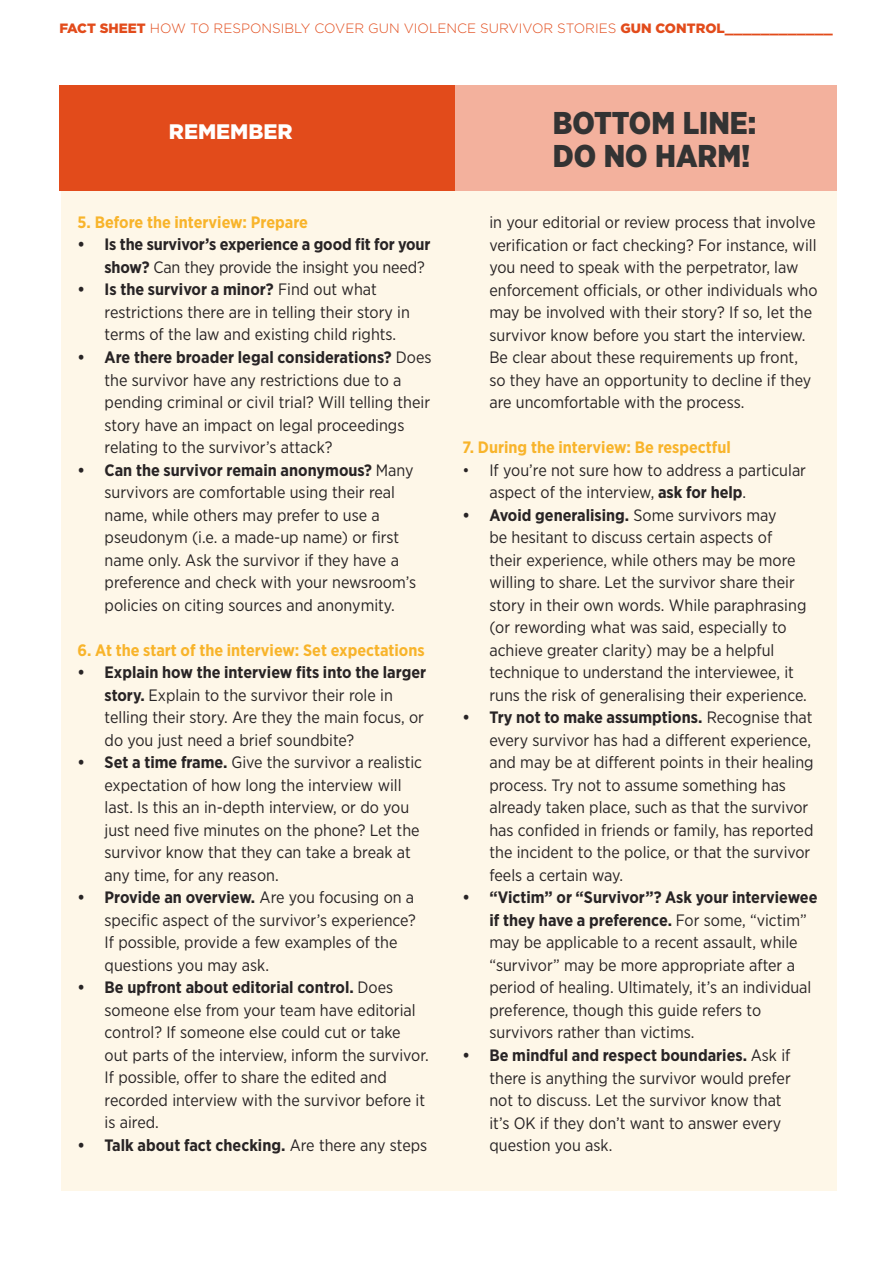
<style>
.page{position:relative;width:893px;height:1263px;background:#fff}
.page>*{position:absolute;margin:0;border:0;box-sizing:border-box;transform-origin:0 0}
.t1{font:900 31.5px/33px "Gotham Narrow";color:#333}
.t2{font:900 21px "Gotham";color:#fff}
.t3{font:16.5px/22.5px "Gotham Narrow";color:#282425}
.t4{font:700 16.5px/22.5px "Gotham Narrow";letter-spacing:-.01em;color:#282425}
.t5{font:700 16.5px "Gotham Narrow";color:#f8b42b}
.t6{font:300 13.5px "Gotham";color:#e24b1b}
.s1{font-weight:900}
.s2{font-weight:900;font-size:15px}
.s3{font-weight:400}
.s4{font-weight:700}
</style>
<div class="page">
<div style="left:61px;top:191px;width:776px;height:1000px;background:#fef7e8"></div>
<div style="left:60px;top:85px;width:395px;height:106px;background:#e24b1b"></div>
<div style="left:455px;top:85px;width:382px;height:106px;background:#f3b19d"></div>
<p class="t6" style="left:60px;top:20px;width:775px"><span class="s1">FACT SHEET</span> HOW TO RESPONSIBLY COVER GUN VIOLENCE SURVIVOR STORIES <span class="s1">GUN CONTROL</span><span class="s2">____________</span></p>
<p class="t2" style="left:169px;top:117px;width:125px">REMEMBER</p>
<p class="t5" style="left:78px;top:212px;width:232px">5. Before the interview: Prepare</p>
<p class="t4" style="left:105px;top:233px;width:327px;text-indent:-27px">• Is the survivor’s experience a good fit for your show? <span class="s3">Can they provide the insight you need?</span></p>
<p class="t3" style="left:105px;top:278px;width:307px;text-indent:-27px"><span class="s4">• Is the survivor a minor?</span> Find out what restrictions there are in telling their story in terms of the law and existing child rights.</p>
<p class="t3" style="left:105px;top:346px;width:328px;text-indent:-27px"><span class="s4">• Are there broader legal considerations?</span> Does the survivor have any restrictions due to a pending criminal or civil trial? Will telling their story have an impact on legal proceedings relating to the survivor’s attack?</p>
<p class="t3" style="left:105px;top:458px;width:313px;text-indent:-27px"><span class="s4">• Can the survivor remain anonymous?</span> Many survivors are comfortable using their real name, while others may prefer to use a pseudonym (i.e. a made-up name) or first name only. Ask the survivor if they have a preference and check with your newsroom’s policies on citing sources and anonymity.</p>
<p class="t5" style="left:78px;top:639px;width:349px">6. At the start of the interview: Set expectations</p>
<p class="t3" style="left:105px;top:661px;width:323px;text-indent:-27px"><span class="s4">• Explain how the interview fits into the larger story.</span> Explain to the survivor their role in telling their story. Are they the main focus, or do you just need a brief soundbite?</p>
<p class="t3" style="left:105px;top:751px;width:319px;text-indent:-27px"><span class="s4">• Set a time frame.</span> Give the survivor a realistic expectation of how long the interview will last. Is this an in-depth interview, or do you just need five minutes on the phone? Let the survivor know that they can take a break at any time, for any reason.</p>
<p class="t3" style="left:105px;top:886px;width:313px;text-indent:-27px"><span class="s4">• Provide an overview.</span> Are you focusing on a specific aspect of the survivor’s experience?<br>If possible, provide a few examples of the questions you may ask.</p>
<p class="t3" style="left:105px;top:976px;width:326px;text-indent:-27px"><span class="s4">• Be upfront about editorial control.</span> Does someone else from your team have editorial control? If someone else could cut or take<br>out parts of the interview, inform the survivor.<br>If possible, offer to share the edited and recorded interview with the survivor before it is aired.</p>
<p class="t4" style="left:78px;top:1133px;width:351px">• Talk about fact checking. <span class="s3">Are there any steps</span></p>
<h1 class="t1" style="left:553px;top:106px;width:205px">BOTTOM LINE:<br>DO NO HARM!</h1>
<p class="t3" style="left:489px;top:211px;width:330px">in your editorial or review process that involve verification or fact checking? For instance, will you need to speak with the perpetrator, law enforcement officials, or other individuals who may be involved with their story? If so, let the survivor know before you start the interview.<br>Be clear about these requirements up front, so they have an opportunity to decline if they are uncomfortable with the process.</p>
<p class="t5" style="left:462px;top:437px;width:270px">7. During the interview: Be respectful</p>
<p class="t3" style="left:489px;top:458px;width:318px;text-indent:-27px">• If you’re not sure how to address a particular aspect of the interview, <span class="s4">ask for help</span>.</p>
<p class="t3" style="left:489px;top:503px;width:319px;text-indent:-27px"><span class="s4">• Avoid generalising.</span> Some survivors may<br>be hesitant to discuss certain aspects of their experience, while others may be more willing to share. Let the survivor share their story in their own words. While paraphrasing (or rewording what was said, especially to achieve greater clarity) may be a helpful technique to understand the interviewee, it runs the risk of generalising their experience.</p>
<p class="t3" style="left:489px;top:706px;width:326px;text-indent:-27px"><span class="s4">• Try not to make assumptions.</span> Recognise that every survivor has had a different experience, and may be at different points in their healing process. Try not to assume something has already taken place, such as that the survivor has confided in friends or family, has reported the incident to the police, or that the survivor feels a certain way.</p>
<p class="t3" style="left:489px;top:886px;width:330px;text-indent:-27px"><span class="s4">• “Victim” or “Survivor”? Ask your interviewee if they have a preference.</span> For some, “victim” may be applicable to a recent assault, while “survivor” may be more appropriate after a period of healing. Ultimately, it’s an individual preference, though this guide refers to survivors rather than victims.</p>
<p class="t3" style="left:489px;top:1043px;width:303px;text-indent:-27px"><span class="s4">• Be mindful and respect boundaries.</span> Ask if there is anything the survivor would prefer not to discuss. Let the survivor know that it’s OK if they don’t want to answer every question you ask.</p>
</div>
